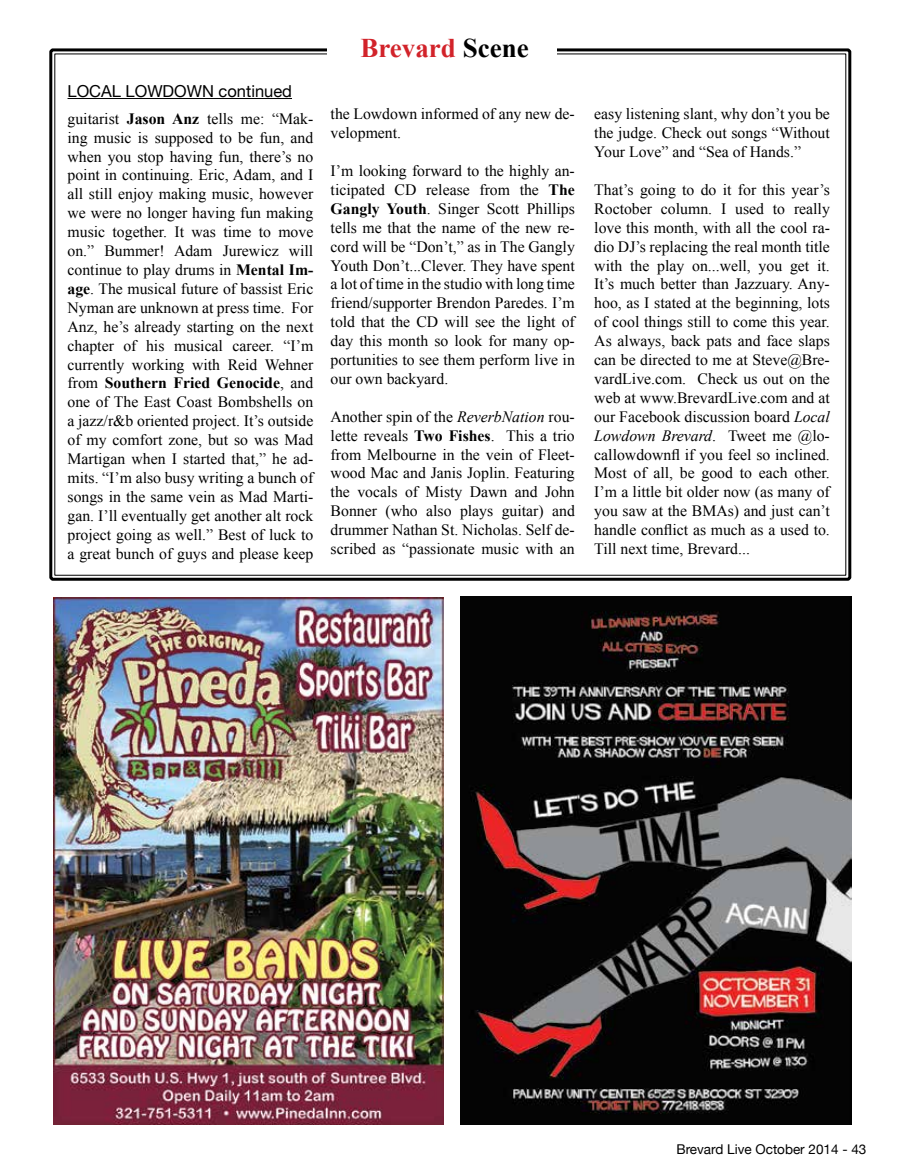
<style>
.page{position:relative;width:905px;height:1175px;background:#fff}
.page>*{position:absolute;margin:0;border:0;box-sizing:border-box;transform-origin:0 0}
.t1{font:700 27px "Times New Roman";color:#d2232a}
.t2{font:16.5px "Helvetica Neue";color:#000}
.t3{font:15.75px/18.9px "Times New Roman";color:#000;text-align:justify}
.t4{font:13.5px "Helvetica Neue";color:#000}
.s1{font-weight:700}
.s2{color:#000}
.s3{font-style:italic}
</style>
<div class="page">
<svg style="left:49px;top:48px;width:803px;height:533px"></svg>
<div style="left:327px;top:32px;width:229px;height:36px;background:#fff"></div>
<hr style="left:68px;top:98px;width:224px;height:1px;background:#000">
<img style="left:54px;top:597px;width:389px;height:527px">
<img style="left:461px;top:596px;width:390px;height:528px">
<p class="t2" style="left:68px;top:79px;width:226px">LOCAL LOWDOWN continued</p>
<p class="t3" style="left:68px;top:109px;width:247px">guitarist <span class="s1">Jason Anz</span> tells me: “Mak&shy;ing music is supposed to be fun, and when you stop having fun, there’s no point in continuing. Eric, Adam, and I all still enjoy making music, however we were no longer having fun making music together. It was time to move on.” Bummer! Adam Jurewicz will continue to play drums in <span class="s1">Mental Im&shy;age</span>. The musical future of bassist Eric Nyman are unknown at press time. For Anz, he’s already starting on the next chapter of his musical career. “I’m currently working with Reid Wehner from <span class="s1">Southern Fried Genocide</span>, and one of The East Coast Bombshells on a jazz/r&amp;b oriented project. It’s outside of my comfort zone, but so was Mad Martigan when I started that,” he ad&shy;mits. “I’m also busy writing a bunch of songs in the same vein as Mad Marti&shy;gan. I’ll eventually get another alt rock project going as well.” Best of luck to a great bunch of guys and please keep</p>
<h1 class="t1" style="left:360px;top:29px;width:170px">Brevard <span class="s2">Scene</span></h1>
<p class="t3" style="left:330px;top:104px;width:246px">the Lowdown informed of any new de&shy;velopment.</p>
<p class="t3" style="left:330px;top:161px;width:246px">I’m looking forward to the highly an&shy;ticipated CD release from the <span class="s1">The Gangly Youth</span>. Singer Scott Phillips tells me that the name of the new re&shy;cord will be “Don’t,” as in The Gangly Youth Don’t...Clever. They have spent a lot of time in the studio with long time friend/supporter Brendon Paredes. I’m told that the CD will see the light of day this month so look for many op&shy;portunities to see them perform live in our own backyard.</p>
<p class="t3" style="left:330px;top:407px;width:246px">Another spin of the <span class="s3">ReverbNation</span> rou&shy;lette reveals <span class="s1">Two Fishes</span>. This a trio from Melbourne in the vein of Fleet&shy;wood Mac and Janis Joplin. Featuring the vocals of Misty Dawn and John Bonner (who also plays guitar) and drummer Nathan St. Nicholas. Self de&shy;scribed as “passionate music with an</p>
<p class="t3" style="left:594px;top:104px;width:237px">easy listening slant, why don’t you be the judge. Check out songs “Without Your Love” and “Sea of Hands.”</p>
<p class="t3" style="left:594px;top:180px;width:237px">That’s going to do it for this year’s Roctober column. I used to really love this month, with all the cool ra&shy;dio DJ’s replacing the real month title with the play on...well, you get it.<br>It’s much better than Jazzuary. Any&shy;hoo, as I stated at the beginning, lots of cool things still to come this year.<br>As always, back pats and face slaps can be directed to me at Steve@Bre&shy;vardLive.com. Check us out on the web at www.BrevardLive.com and at our Facebook discussion board <span class="s3">Local Lowdown Brevard</span>. Tweet me @lo&shy;callowdownfl if you feel so inclined.<br>Most of all, be good to each other.<br>I’m a little bit older now (as many of you saw at the BMAs) and just can’t handle conflict as much as a used to.<br>Till next time, Brevard...</p>
<p class="t4" style="left:676px;top:1139px;width:191px">Brevard Live October 2014 - 43</p>
</div>
